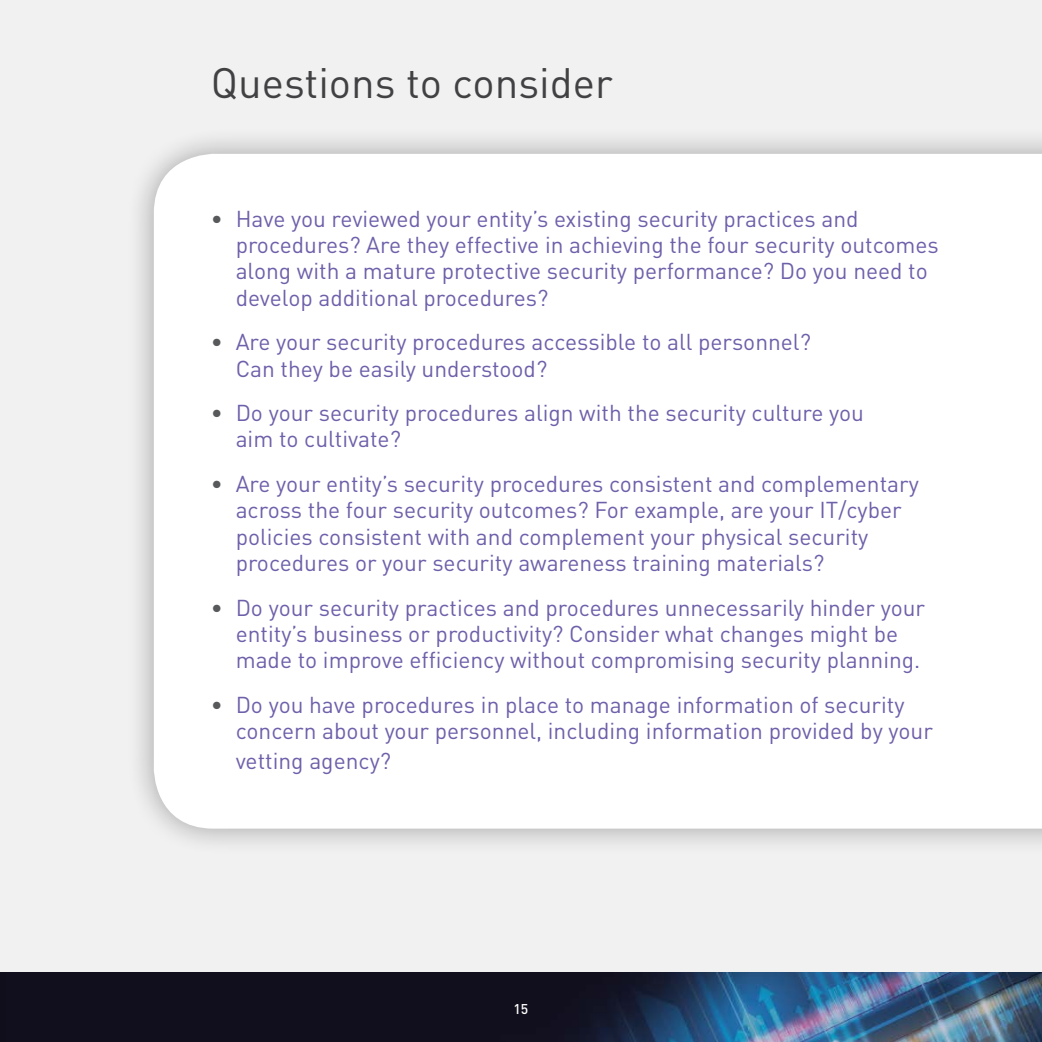
<style>
.page{position:relative;width:1042px;height:1042px;background:#fff}
.page>*{position:absolute;margin:0;border:0;box-sizing:border-box;transform-origin:0 0}
.t1{font:42px "DINOT";color:#414042}
.t2{font:22.75px/26.2px "DINOT";color:#6f60aa}
.t3{font:500 14px "DINOT";color:#fff}
.s1{color:#58595b}
</style>
<div class="page">
<img style="left:5px;top:971px;width:1037px;height:71px">
<img style="left:0;top:971px;width:5px;height:71px">
<div style="left:0;top:0;width:1042px;height:971px;background:#f1f1f2"></div>
<div style="left:126px;top:126px;width:916px;height:730px;background:#000;opacity:.33"></div>
<div style="left:154px;top:154px;width:888px;height:674px;background:#fff"></div>
<p class="t1" style="left:211px;top:56px;width:403px">Questions to consider</p>
<p class="t2" style="left:236px;top:205px;width:705px;text-indent:-25px"><span class="s1">•</span> Have you reviewed your entity’s existing security practices and procedures? Are they effective in achieving the four security outcomes along with a mature protective security performance? Do you need to develop additional procedures?</p>
<p class="t2" style="left:236px;top:328px;width:577px;text-indent:-25px"><span class="s1">•</span> Are your security procedures accessible to all personnel?<br>Can they be easily understood?</p>
<p class="t2" style="left:236px;top:399px;width:630px;text-indent:-25px"><span class="s1">•</span> Do your security procedures align with the security culture you aim to cultivate?</p>
<p class="t2" style="left:236px;top:470px;width:685px;text-indent:-25px"><span class="s1">•</span> Are your entity’s security procedures consistent and complementary across the four security outcomes? For example, are your IT/cyber policies consistent with and complement your physical security procedures or your security awareness training materials?</p>
<p class="t2" style="left:236px;top:594px;width:691px;text-indent:-25px"><span class="s1">•</span> Do your security practices and procedures unnecessarily hinder your entity’s business or productivity? Consider what changes might be made to improve efficiency without compromising security planning.</p>
<p class="t2" style="left:236px;top:691px;width:699px;text-indent:-25px"><span class="s1">•</span> Do you have procedures in place to manage information of security concern about your personnel, including information provided by your</p>
<p class="t2" style="left:236px;top:747px;width:157px">vetting agency?</p>
<p class="t3" style="left:513px;top:1000px;width:16px">15</p>
</div>
